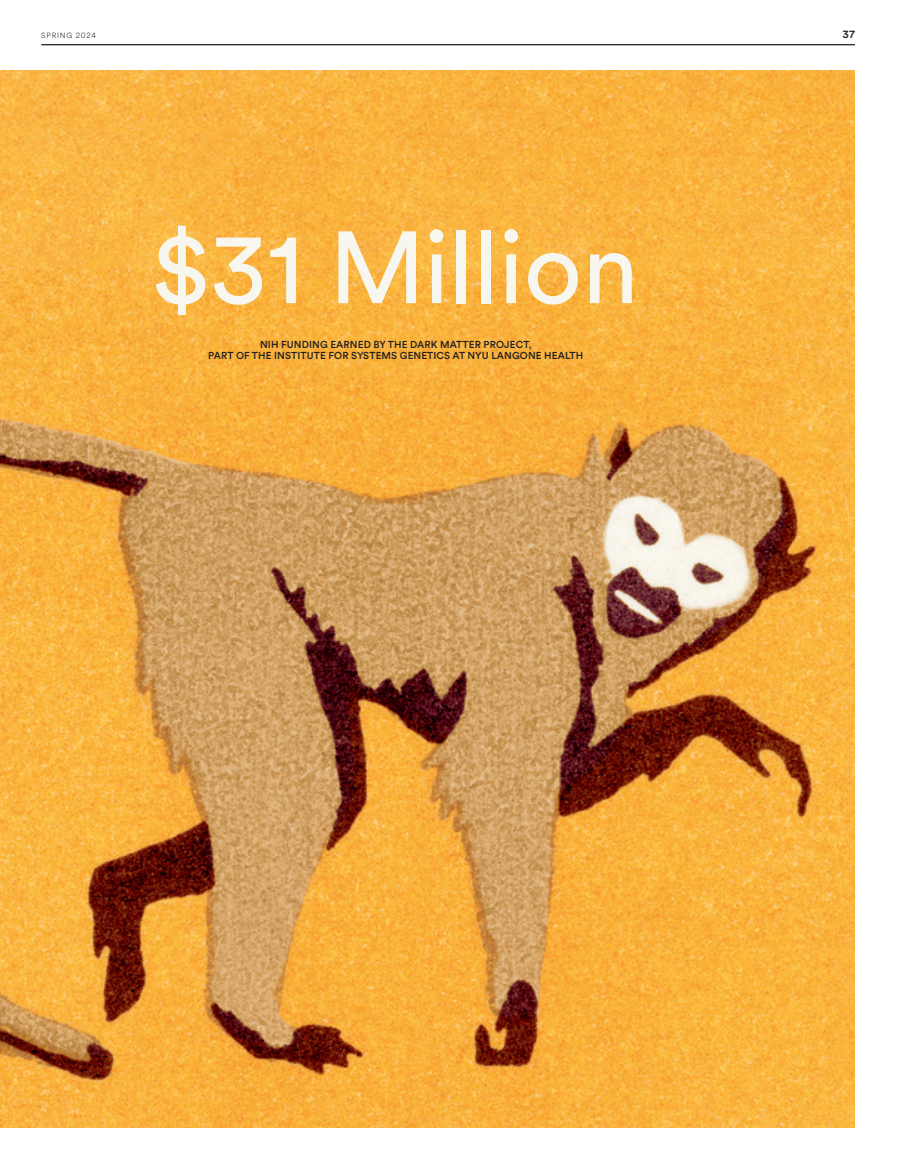
<style>
.page{position:relative;width:900px;height:1170px;background:#fff}
.page>*{position:absolute;margin:0;border:0;box-sizing:border-box;transform-origin:0 0}
.Pull-quote{font:101.25px "Circular XX";color:#f8f7ef}
.t1{font:500 11.25px "Circular XX";color:#231f20}
.Pull-quote___Attribute{font:500 10px/11.5px "Circular XX";letter-spacing:.01em;color:#231f20;text-align:center}
.t2{font:300 7.5px "Circular XX";letter-spacing:.11em;color:#231f20}
</style>
<div class="page">
<img style="left:0;top:70px;width:855px;height:1058px">
<hr style="left:41px;top:44px;width:814px;height:1px;background:#231f20">
<p class="t2" style="left:41px;top:31px;width:56px">SPRING 2024</p>
<p class="t1" style="left:843px;top:27px;width:14px">37</p>
<p class="Pull-quote" style="left:153px;top:200px;width:488px">$31 Million</p>
<p class="Pull-quote___Attribute" style="left:208px;top:338px;width:377px">NIH FUNDING EARNED BY THE DARK MATTER PROJECT,<br>PART OF THE INSTITUTE FOR SYSTEMS GENETICS AT NYU LANGONE HEALTH</p>
</div>
